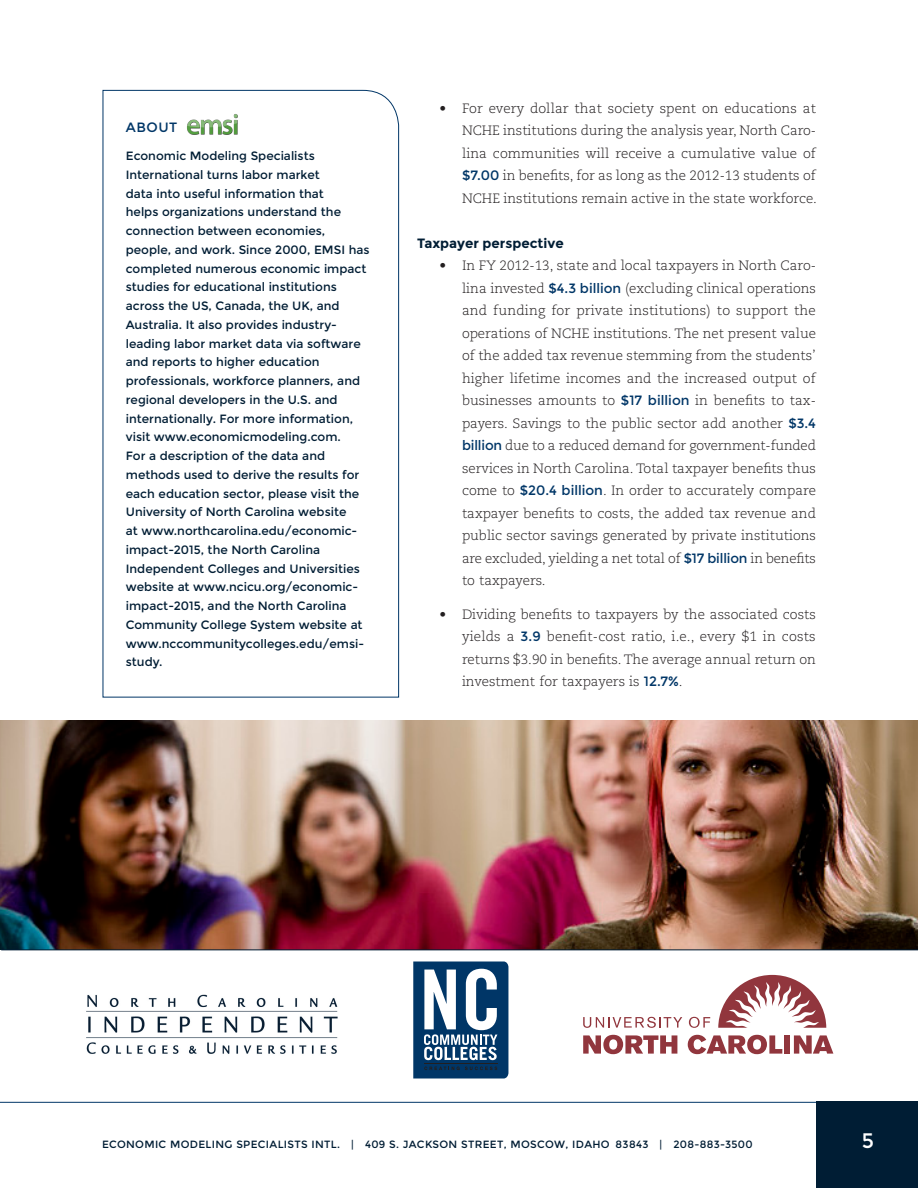
<style>
.page{position:relative;width:918px;height:1188px;background:#fff}
.page>*{position:absolute;margin:0;border:0;box-sizing:border-box;transform-origin:0 0}
.t1{font:21px "Montserrat";color:#fff}
.List_Paragraph{font:300 13.5px/22.5px "Caecilia LT Std";color:#231f20;text-align:justify}
.Heading_3{font:700 13.5px "Montserrat";color:#001d34}
.Side_Header{font:13.5px "Montserrat";letter-spacing:.04em;color:#003667}
.Side_Text{font:12px/18.8px "Montserrat";color:#001d34}
.t2{font:10.5px "Montserrat";letter-spacing:.03em;color:#001d34}
.s1{font-family:"Montserrat";font-weight:400;color:#003667}
</style>
<div class="page">
<hr style="left:0;top:1102px;width:918px;height:1px;background:#003667">
<div style="left:817px;top:1102px;width:101px;height:86px;background:#001d34"></div>
<img style="left:0;top:720px;width:918px;height:230px">
<svg style="left:583px;top:1017px;width:99px;height:11px"></svg>
<svg style="left:689px;top:1017px;width:21px;height:11px"></svg>
<svg style="left:583px;top:1035px;width:94px;height:19px"></svg>
<svg style="left:688px;top:1035px;width:94px;height:19px"></svg>
<div style="left:784px;top:1035px;width:6px;height:19px;background:#91363d"></div>
<svg style="left:794px;top:1035px;width:39px;height:19px"></svg>
<svg style="left:718px;top:975px;width:108px;height:53px"></svg>
<svg style="left:413px;top:962px;width:95px;height:116px"></svg>
<img style="left:86px;top:994px;width:252px;height:60px">
<svg style="left:102px;top:90px;width:297px;height:608px"></svg>
<img style="left:187px;top:113px;width:52px;height:22px">
<hr style="left:1px;top:950px;width:917px;height:1px;background:#001d34">
<p class="Side_Header" style="left:126px;top:119px;width:53px">ABOUT</p>
<p class="Side_Text" style="left:126px;top:147px;width:245px">Economic Modeling Specialists International turns labor market<br>data into useful information that<br>helps organizations understand the connection between economies, people, and work. Since 2000, EMSI has completed numerous economic impact studies for educational institutions across the US, Canada, the UK, and Australia. It also provides industry&shy;leading labor market data via software and reports to higher education professionals, workforce planners, and regional developers in the U.S. and internationally. For more information, visit www.economicmodeling.com.</p>
<p class="Side_Text" style="left:126px;top:447px;width:240px">For a description of the data and methods used to derive the results for each education sector, please visit the University of North Carolina website<br>at www.northcarolina.edu/economic&shy;impact-2015, the North Carolina Independent Colleges and Universities website at www.ncicu.org/economic&shy;impact-2015, and the North Carolina Community College System website at www.nccommunitycolleges.edu/emsi&shy;study.</p>
<p class="List_Paragraph" style="left:462px;top:97px;width:356px;text-indent:-22px">• For every dollar that society spent on educations at NCHE institutions during the analysis year, North Caro&shy;lina communities will receive a cumulative value of <span class="s1">$7.00</span> in benefits, for as long as the 2012-13 students of NCHE institutions remain active in the state workforce.</p>
<p class="Heading_3" style="left:417px;top:235px;width:148px">Taxpayer perspective</p>
<p class="List_Paragraph" style="left:462px;top:254px;width:356px;text-indent:-22px">• In FY 2012-13, state and local taxpayers in North Caro&shy;lina invested <span class="s1">$4.3 billion</span> (excluding clinical operations and funding for private institutions) to support the operations of NCHE institutions. The net present value of the added tax revenue stemming from the students’ higher lifetime incomes and the increased output of businesses amounts to <span class="s1">$17 billion</span> in benefits to tax&shy;payers. Savings to the public sector add another <span class="s1">$3.4 billion</span> due to a reduced demand for government-funded services in North Carolina. Total taxpayer benefits thus come to <span class="s1">$20.4 billion</span>. In order to accurately compare taxpayer benefits to costs, the added tax revenue and public sector savings generated by private institutions are excluded, yielding a net total of <span class="s1">$17 billion</span> in benefits to taxpayers.</p>
<p class="List_Paragraph" style="left:462px;top:603px;width:356px;text-indent:-22px">• Dividing benefits to taxpayers by the associated costs yields a <span class="s1">3.9</span> benefit-cost ratio, i.e., every $1 in costs returns $3.90 in benefits. The average annual return on investment for taxpayers is <span class="s1">12.7%</span>.</p>
<p class="t2" style="left:102px;top:1138px;width:652px">ECONOMIC MODELING SPECIALISTS INTL. | 409 S. JACKSON STREET, MOSCOW, IDAHO 83843 | 208-883-3500</p>
<h1 class="t1" style="left:862px;top:1128px;width:14px">5</h1>
</div>
